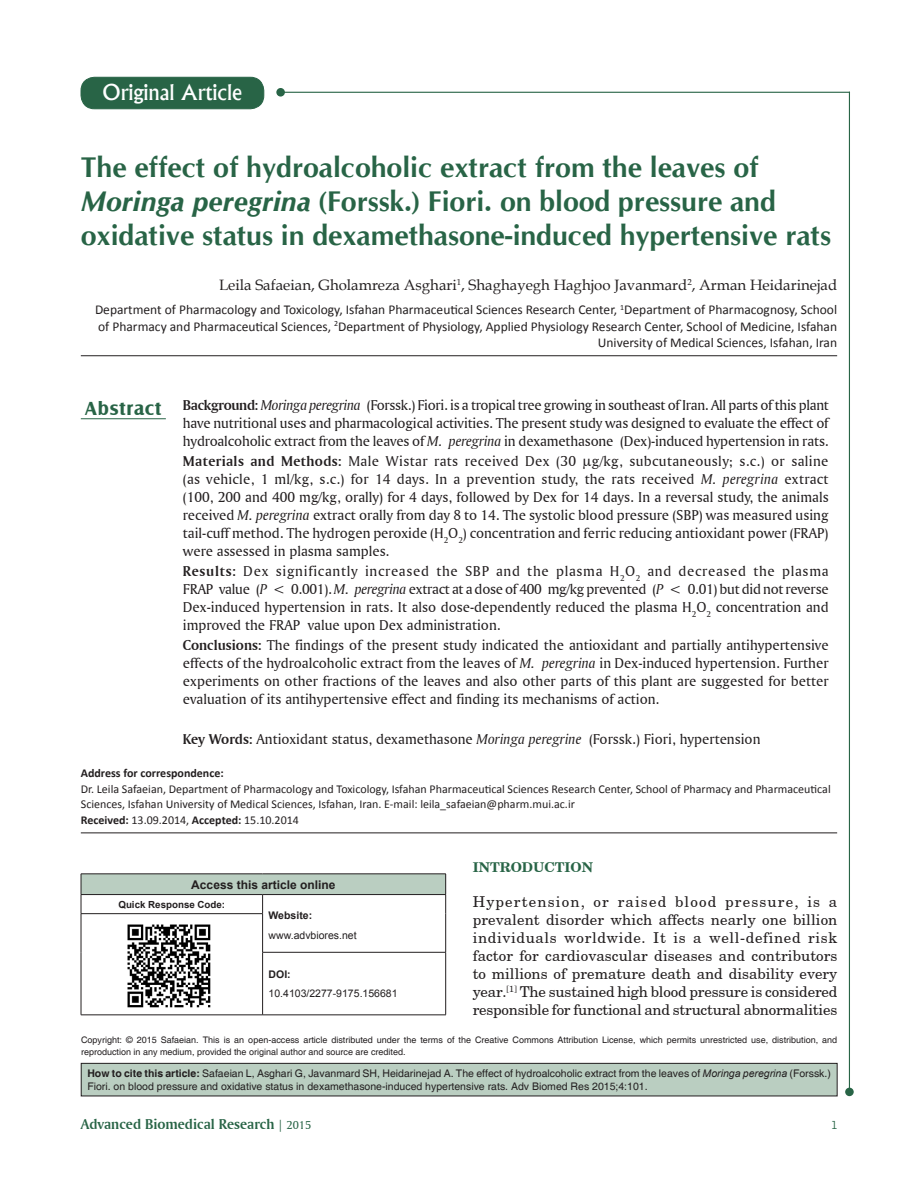
<style>
.page{position:relative;width:918px;height:1188px;background:#fff}
.page>*{position:absolute;margin:0;border:0;box-sizing:border-box;transform-origin:0 0}
.AT{font:700 28.5px/34.2px "CG Omega";color:#286446}
.AH{font:500 21px "Albertus";color:#fff}
.ABSH{font:700 19.5px "Castle T";letter-spacing:.04em;color:#286446}
.ABS{font:15px/18px "Amerigo BT Roman A";color:#231f20;text-align:justify}
.TX{font:15px/18px "New Century Schoolbook";letter-spacing:-.015em;color:#231f20;text-align:justify}
.KWD{font:15px "Amerigo BT Roman A";color:#231f20}
.AU{font:15px "Book Antiqua";color:#231f20}
.RF{font:15px "Amerigo BT Bold A";color:#286446}
.AFF{font:13.5px/16.2px "Calibri";color:#231f20;text-align:right}
.t1{font:700 13.5px "Century Schoolbook BT";color:#286446}
.ADD{font:12px/15.8px "Calibri";color:#231f20}
.HIS{font:12px "Calibri";color:#231f20}
.ATAO{font:700 12px "Arial";color:#231f20}
.RF-2{font:12px "Bell Centennial BT Address";color:#286446}
.SRC{font:10.5px/12.6px "Helvetica";color:#231f20}
.DOI{font:10.5px "Arial";color:#231f20}
.WEB{font:10.5px "Arial";color:#231f20}
.WEB-2{font:700 10.5px "Arial";color:#231f20}
.DOI-2{font:700 10.5px "Arial";color:#231f20}
.QRC{font:700 9.75px "Arial";color:#231f20}
.CR{font:9px/12px "Helvetica";color:#231f20}
.s1{font-style:italic}
.s2{font-family:"Amerigo BT Bold A"}
.s3{font-family:"Amerigo BT Italic A"}
.s4{font-weight:700}
.s5{font-family:"Amerigo BT Roman A";font-size:12px}
</style>
<div class="page">
<div style="left:81px;top:77px;width:183px;height:32px;background:#286446;border-radius:14px"></div>
<div style="left:81px;top:77px;width:183px;height:32px;border:1px solid #286446;border-radius:14px"></div>
<hr style="left:281px;top:92px;width:569px;height:1px;background:#286446">
<div style="left:276px;top:88px;width:9px;height:9px;background:#286446;border-radius:50%"></div>
<hr style="left:849px;top:92px;width:1px;height:999px;background:#286446">
<div style="left:845px;top:1088px;width:9px;height:8px;background:#286446;border-radius:50%"></div>
<hr style="left:81px;top:833px;width:756px;height:1px;background:#231f20">
<hr style="left:81px;top:355px;width:756px;height:1px;background:#231f20">
<div style="left:81px;top:874px;width:365px;height:21px;background:#bacec1"></div>
<hr style="left:81px;top:1015px;width:182px;height:1px;background:#231f20">
<hr style="left:81px;top:874px;width:182px;height:1px;background:#231f20">
<hr style="left:263px;top:874px;width:183px;height:1px;background:#231f20">
<hr style="left:81px;top:894px;width:182px;height:1px;background:#231f20">
<svg style="left:81px;top:874px;width:1px;height:39px"></svg>
<hr style="left:263px;top:894px;width:183px;height:1px;background:#231f20">
<svg style="left:445px;top:874px;width:1px;height:40px"></svg>
<hr style="left:445px;top:914px;width:1px;height:38px;background:#231f20">
<hr style="left:81px;top:913px;width:182px;height:1px;background:#231f20">
<hr style="left:81px;top:914px;width:1px;height:38px;background:#231f20">
<hr style="left:81px;top:952px;width:1px;height:63px;background:#231f20">
<hr style="left:445px;top:952px;width:1px;height:63px;background:#231f20">
<hr style="left:263px;top:1015px;width:183px;height:1px;background:#231f20">
<svg style="left:262px;top:895px;width:1px;height:18px"></svg>
<hr style="left:262px;top:914px;width:1px;height:38px;background:#231f20">
<hr style="left:262px;top:952px;width:1px;height:63px;background:#231f20">
<hr style="left:262px;top:952px;width:184px;height:1px;background:#231f20">
<img style="left:127px;top:924px;width:84px;height:84px">
<div style="left:81px;top:1063px;width:756px;height:33px;background:#bacec1"></div>
<div style="left:81px;top:1063px;width:756px;height:33px;border:1px solid #231f20"></div>
<hr style="left:81px;top:418px;width:85px;height:1px;background:#286446">
<p class="AH" style="left:103px;top:80px;width:141px">Original Article</p>
<p class="AT" style="left:81px;top:150px;width:752px">The effect of hydroalcoholic extract from the leaves of<br><span class="s1">Moringa peregrina</span> (Forssk.) Fiori. on blood pressure and oxidative status in dexamethasone‑induced hypertensive rats</p>
<p class="AU" style="left:219px;top:274px;width:620px">Leila Safaeian, Gholamreza Asghari<sup>1</sup>, Shaghayegh Haghjoo Javanmard<sup>2</sup>, Arman Heidarinejad</p>
<p class="AFF" style="left:95px;top:302px;width:744px">Department of Pharmacology and Toxicology, Isfahan Pharmaceutical Sciences Research Center, <sup>1</sup>Department of Pharmacognosy, School of Pharmacy and Pharmaceutical Sciences, <sup>2</sup>Department of Physiology, Applied Physiology Research Center, School of Medicine, Isfahan<br>University of Medical Sciences, Isfahan, Iran</p>
<p class="ABS" style="left:183px;top:396px;width:648px"><span class="s2">Background:</span> <span class="s3">Moringa peregrina</span> (Forssk.) Fiori. is a tropical tree growing in southeast of Iran. All parts of this plant have nutritional uses and pharmacological activities. The present study was designed to evaluate the effect of hydroalcoholic extract from the leaves of <span class="s3">M. peregrina</span> in dexamethasone (Dex)‑induced hypertension in rats.</p>
<p class="ABS" style="left:183px;top:452px;width:647px"><span class="s2">Materials and Methods:</span> Male Wistar rats received Dex (30 g/kg, subcutaneously; s.c.) or saline (as vehicle, 1 ml/kg, s.c.) for 14 days. In a prevention study, the rats received <span class="s3">M. peregrina</span> extract (100, 200 and 400 mg/kg, orally) for 4 days, followed by Dex for 14 days. In a reversal study, the animals received <span class="s3">M. peregrina</span> extract orally from day 8 to 14. The systolic blood pressure (SBP) was measured using tail‑cuff method. The hydrogen peroxide (H<sub>2</sub>O<sub>2</sub>) concentration and ferric reducing antioxidant power (FRAP) were assessed in plasma samples.</p>
<p class="ABS" style="left:183px;top:562px;width:647px"><span class="s2">Results:</span> Dex significantly increased the SBP and the plasma H<sub>2</sub>O<sub>2</sub> and decreased the plasma FRAP value (<span class="s3">P</span> &lt; 0.001). <span class="s3">M. peregrina</span> extract at a dose of 400 mg/kg prevented (<span class="s3">P</span> &lt; 0.01) but did not reverse Dex‑induced hypertension in rats. It also dose‑dependently reduced the plasma H<sub>2</sub>O<sub>2</sub> concentration and improved the FRAP value upon Dex administration.</p>
<p class="ABS" style="left:183px;top:636px;width:647px"><span class="s2">Conclusions:</span> The findings of the present study indicated the antioxidant and partially antihypertensive effects of the hydroalcoholic extract from the leaves of <span class="s3">M. peregrina</span> in Dex‑induced hypertension. Further experiments on other fractions of the leaves and also other parts of this plant are suggested for better evaluation of its antihypertensive effect and finding its mechanisms of action.</p>
<p class="KWD" style="left:183px;top:730px;width:579px"><span class="s2">Key Words:</span> Antioxidant status, dexamethasone <span class="s3">Moringa peregrine</span> (Forssk.) Fiori, hypertension</p>
<p class="ADD" style="left:81px;top:765px;width:751px"><span class="s4">Address for correspondence:<br></span>Dr. Leila Safaeian, Department of Pharmacology and Toxicology, Isfahan Pharmaceutical Sciences Research Center, School of Pharmacy and Pharmaceutical<br>Sciences, Isfahan University of Medical Sciences, Isfahan, Iran. E‑mail: leila_safaeian@pharm.mui.ac.ir</p>
<p class="HIS" style="left:81px;top:812px;width:220px"><span class="s4">Received:</span> 13.09.2014, <span class="s4">Accepted:</span> 15.10.2014</p>
<p class="ABSH" style="left:85px;top:397px;width:78px">Abstract</p>
<p class="ATAO" style="left:191px;top:876px;width:146px">Access this article online</p>
<p class="QRC" style="left:118px;top:898px;width:108px">Quick Response Code:</p>
<p class="WEB-2" style="left:269px;top:909px;width:45px">Website:</p>
<p class="WEB" style="left:269px;top:928px;width:90px">www.advbiores.net</p>
<p class="DOI-2" style="left:269px;top:967px;width:24px">DOI:</p>
<p class="DOI" style="left:269px;top:987px;width:131px">10.4103/2277-9175.156681</p>
<h1 class="t1" style="left:473px;top:859px;width:122px">INTRODUCTION</h1>
<p class="TX" style="left:473px;top:892px;width:366px">Hypertension, or raised blood pressure, is a prevalent disorder which affects nearly one billion individuals worldwide. It is a well‑defined risk factor for cardiovascular diseases and contributors to millions of premature death and disability every year.<sup>[1]</sup> The sustained high blood pressure is considered responsible for functional and structural abnormalities</p>
<p class="CR" style="left:81px;top:1034px;width:758px">Copyright: © 2015 Safaeian. This is an open‑access article distributed under the terms of the Creative Commons Attribution License, which permits unrestricted use, distribution, and reproduction in any medium, provided the original author and source are credited.</p>
<p class="SRC" style="left:87px;top:1068px;width:745px"><span class="s4">How to cite this article:</span> Safaeian L, Asghari G, Javanmard SH, Heidarinejad A. The effect of hydroalcoholic extract from the leaves of <span class="s1">Moringa peregrina</span> (Forssk.)<br>Fiori. on blood pressure and oxidative status in dexamethasone-induced hypertensive rats. Adv Biomed Res 2015;4:101.</p>
<p class="RF" style="left:81px;top:1115px;width:232px">Advanced Biomedical Research <span class="s5">| 2015</span></p>
<p class="RF-2" style="left:832px;top:1118px;width:7px">1</p>
</div>
